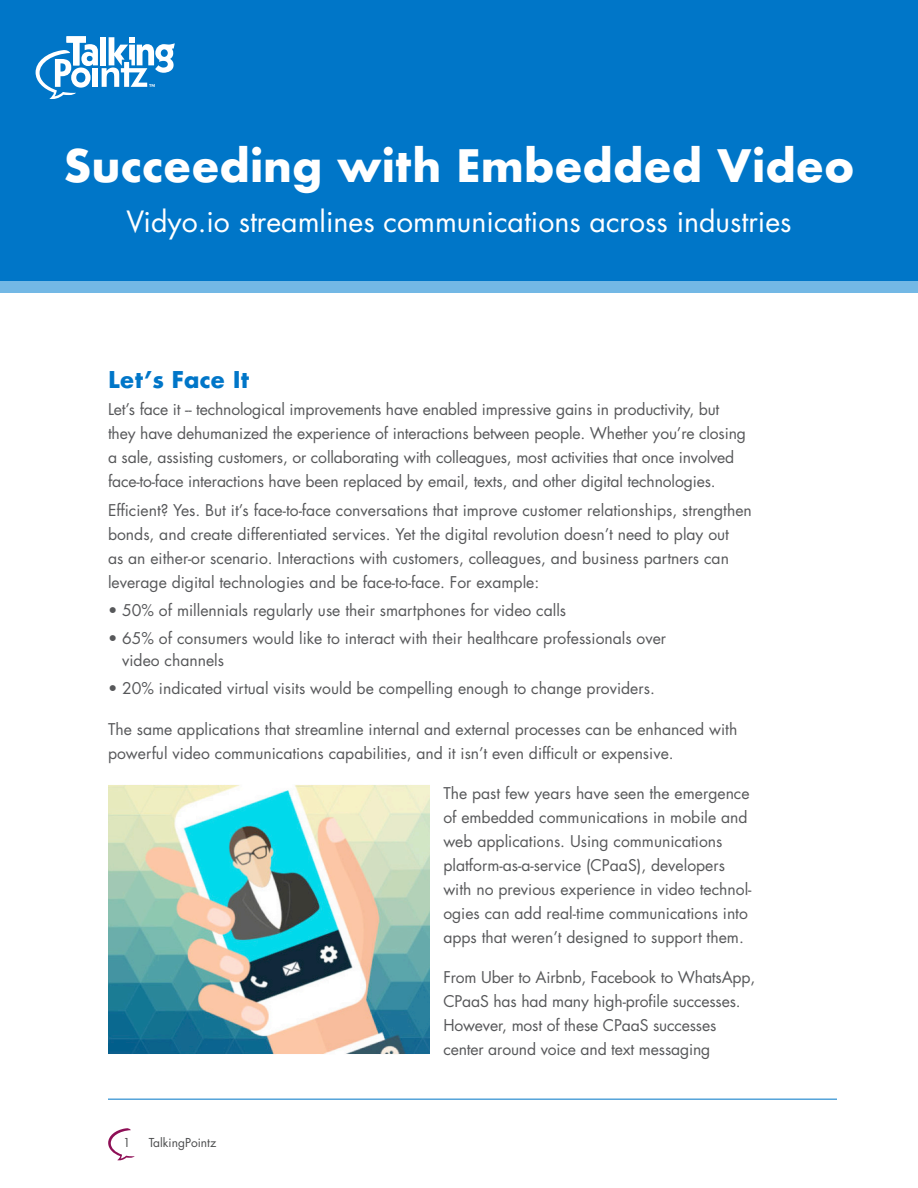
<style>
.page{position:relative;width:918px;height:1188px;background:#fff}
.page>*{position:absolute;margin:0;border:0;box-sizing:border-box;transform-origin:0 0}
.Subhead{font:700 43.5px "Futura";color:#fff}
.Subhead-2{font:28.5px "Futura";color:#fff}
.Subhead-3{font:700 22.5px "Futura";color:#0076c8}
.copy{font:15.75px/24px "Futura";color:#57585a}
.Bullets{font:15.75px/22.5px "Futura";color:#57585a}
.t1{font:12px "Futura";color:#4b4c4d}
</style>
<div class="page">
<div style="left:0;top:0;width:918px;height:287px;background:#0076c8"></div>
<svg style="left:36px;top:36px;width:139px;height:63px"></svg>
<hr style="left:108px;top:1099px;width:729px;height:1px;background:#0076c8">
<svg style="left:108px;top:1128px;width:27px;height:33px"></svg>
<div style="left:0;top:281px;width:918px;height:11px;background:#73b8e5"></div>
<img style="left:108px;top:785px;width:322px;height:269px">
<p class="Subhead" style="left:63px;top:135px;width:793px">Succeeding with Embedded Video</p>
<p class="Subhead-2" style="left:126px;top:201px;width:667px">Vidyo.io streamlines communications across industries</p>
<p class="Subhead-3" style="left:108px;top:363px;width:143px">Let’s Face It</p>
<p class="copy" style="left:108px;top:397px;width:640px">Let’s face it -- technological improvements have enabled impressive gains in productivity, but they have dehumanized the experience of interactions between people. Whether you’re closing a sale, assisting customers, or collaborating with colleagues, most activities that once involved face-to-face interactions have been replaced by email, texts, and other digital technologies.</p>
<p class="copy" style="left:108px;top:498px;width:645px">Efficient? Yes. But it’s face-to-face conversations that improve customer relationships, strengthen bonds, and create differentiated services. Yet the digital revolution doesn’t need to play out<br>as an either-or scenario. Interactions with customers, colleagues, and business partners can leverage digital technologies and be face-to-face. For example:</p>
<p class="Bullets" style="left:108px;top:599px;width:460px">• 50% of millennials regularly use their smartphones for video calls</p>
<p class="Bullets" style="left:122px;top:627px;width:546px;text-indent:-14px">• 65% of consumers would like to interact with their healthcare professionals over video channels</p>
<p class="Bullets" style="left:108px;top:677px;width:548px">• 20% indicated virtual visits would be compelling enough to change providers.</p>
<p class="copy" style="left:108px;top:717px;width:631px">The same applications that streamline internal and external processes can be enhanced with powerful video communications capabilities, and it isn’t even difficult or expensive.</p>
<p class="copy" style="left:443px;top:781px;width:310px">The past few years have seen the emergence of embedded communications in mobile and web applications. Using communications platform-as-a-service (CPaaS), developers with no previous experience in video technol&shy;ogies can add real-time communications into apps that weren’t designed to support them.</p>
<p class="copy" style="left:443px;top:965px;width:313px">From Uber to Airbnb, Facebook to WhatsApp, CPaaS has had many high-profile successes.<br>However, most of these CPaaS successes center around voice and text messaging</p>
<p class="t1" style="left:123px;top:1135px;width:9px">1</p>
<p class="t1" style="left:149px;top:1135px;width:69px">TalkingPointz</p>
</div>
